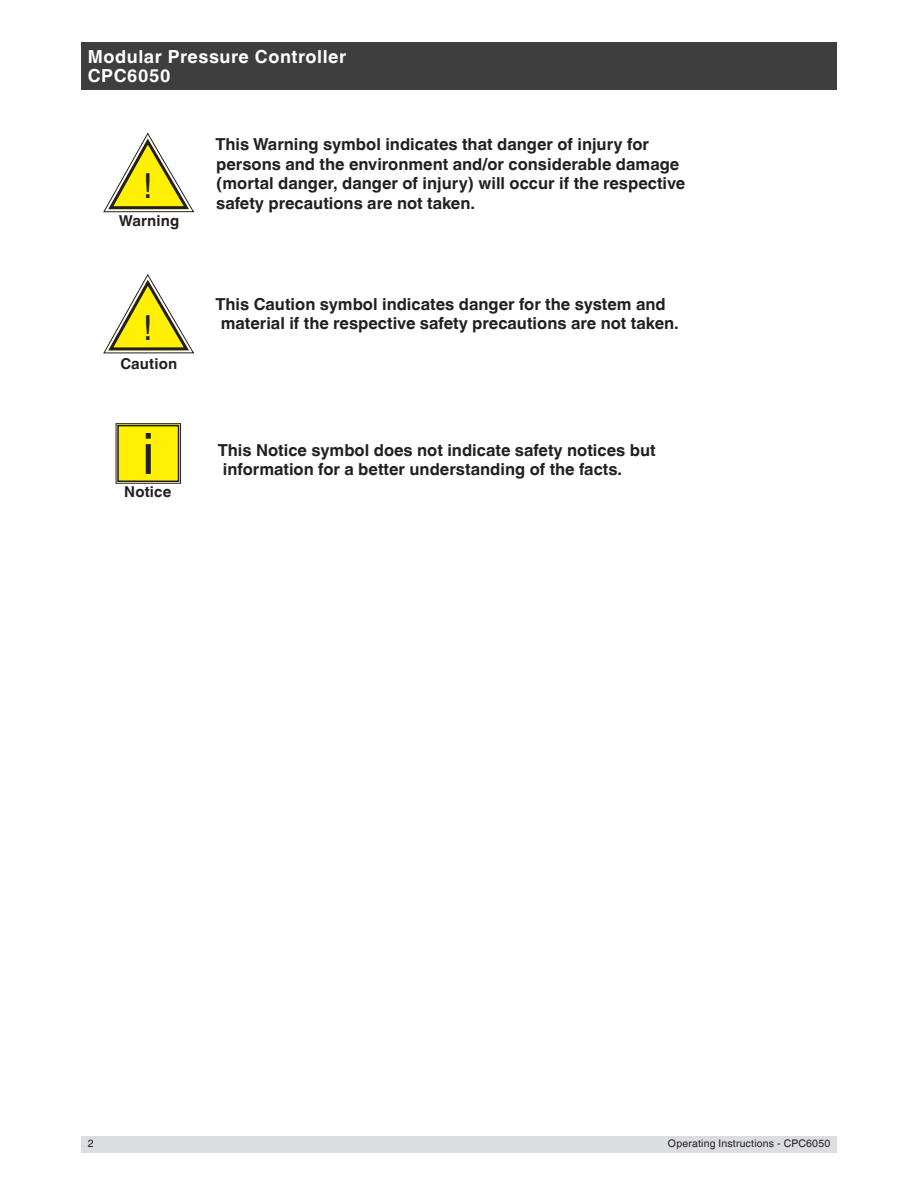
<style>
.page{position:relative;width:918px;height:1188px;background:#fff}
.page>*{position:absolute;margin:0;border:0;box-sizing:border-box;transform-origin:0 0}
.t1{font:57px "Helvetica World";color:#231f20}
.t2{font:34.5px "Helvetica World";color:#231f20}
.t3{font:700 18px/19.5px "Helvetica World";letter-spacing:.03em;color:#fff}
.text_by_symbols{font:700 16.5px/19.5px "Helvetica World";color:#231f20}
.t4{font:700 15px "Helvetica World";letter-spacing:.01em;color:#231f20}
.t5{font:10.5px "Helvetica World";letter-spacing:.02em;color:#231f20}
</style>
<div class="page">
<div style="left:81px;top:1136px;width:756px;height:16px;background:#dcdddf"></div>
<div style="left:81px;top:43px;width:756px;height:47px;background:#3e3e3f"></div>
<svg style="left:103px;top:132px;width:91px;height:81px"></svg>
<svg style="left:103px;top:274px;width:91px;height:80px"></svg>
<svg style="left:116px;top:423px;width:65px;height:61px;background:#eee20e"></svg>
<div style="left:117px;top:425px;width:62px;height:57px;border:2px solid #231f20"></div>
<p class="t3" style="left:88px;top:47px;width:260px">Modular Pressure Controller<br>CPC6050</p>
<p class="t2" style="left:143px;top:166px;width:11px">!</p>
<p class="t4" style="left:119px;top:212px;width:62px">Warning</p>
<p class="t2" style="left:143px;top:307px;width:11px">!</p>
<p class="t4" style="left:120px;top:355px;width:58px">Caution</p>
<p class="t1" style="left:142px;top:421px;width:14px">i</p>
<p class="t4" style="left:124px;top:483px;width:49px">Notice</p>
<p class="text_by_symbols" style="left:215px;top:135px;width:471px">This Warning symbol indicates that danger of injury for persons and the environment and/or considerable damage (mortal danger, danger of injury) will occur if the respective safety precautions are not taken.</p>
<p class="text_by_symbols" style="left:221px;top:294px;width:460px;text-indent:-5px">This Caution symbol indicates danger for the system and material if the respective safety precautions are not taken.</p>
<p class="text_by_symbols" style="left:223px;top:441px;width:434px;text-indent:-5px">This Notice symbol does not indicate safety notices but information for a better understanding of the facts.</p>
<p class="t5" style="left:88px;top:1138px;width:7px">2</p>
<p class="t5" style="left:668px;top:1138px;width:164px">Operating Instructions - CPC6050</p>
</div>
